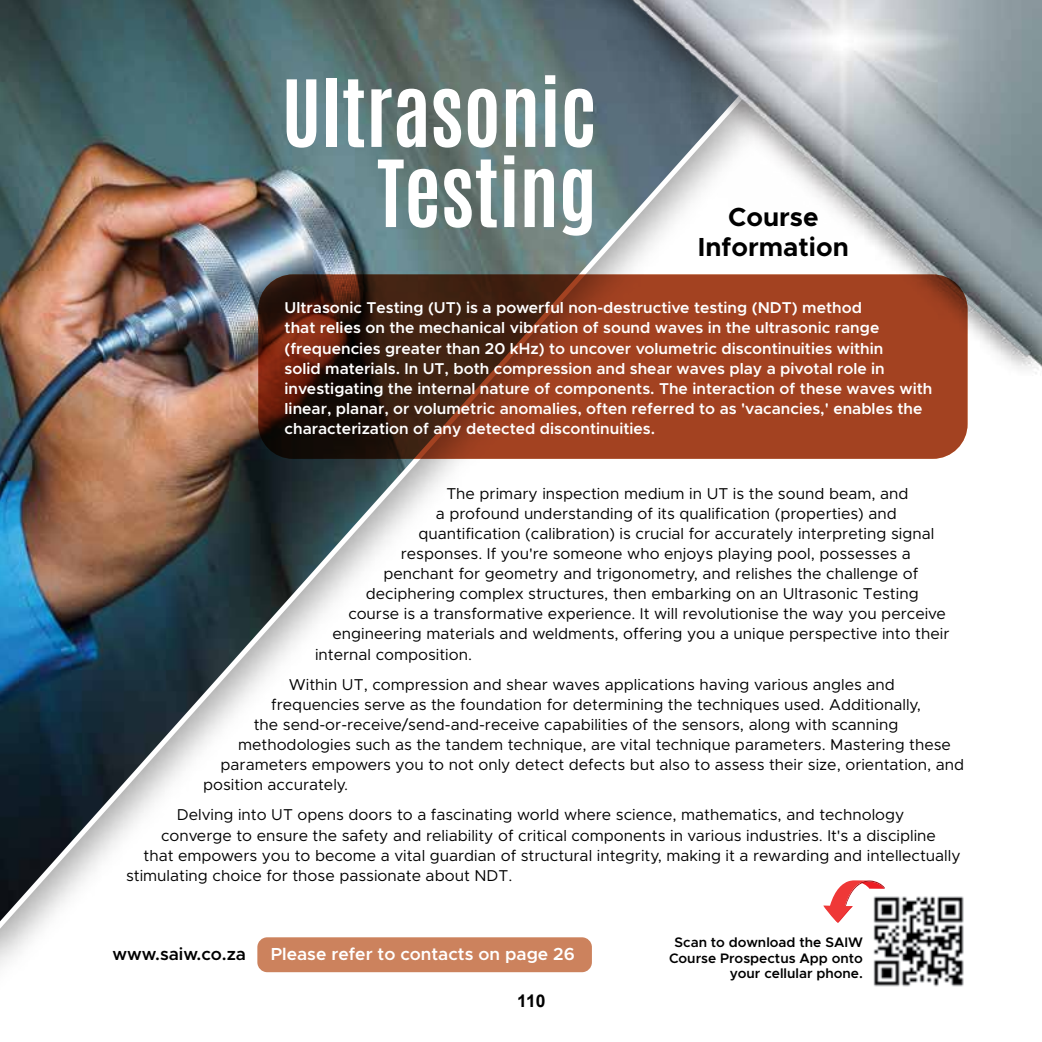
<style>
.page{position:relative;width:1042px;height:1042px;background:#fff}
.page>*{position:absolute;margin:0;border:0;box-sizing:border-box;transform-origin:0 0}
.t1{font:700 78.58px/80.1px "Antonio";color:#fff;text-align:right}
.t2{font:700 26.25px/29.8px "Metropolis";color:#000;text-align:center}
.t3{font:600 17.5px "Metropolis";color:#fff}
.t4{font:600 17.5px "Metropolis";color:#000}
.t5{font:700 17.5px "Arial";color:#000}
.t6{font:15.75px "Metropolis";color:#000}
.t7{font:600 15.75px/20.1px "Metropolis";color:#fff}
.t8{font:600 13.83px/15.8px "Metropolis";color:#000;text-align:right}
</style>
<div class="page">
<img style="left:0;top:0;width:839px;height:973px">
<img style="left:539px;top:0;width:503px;height:463px">
<img style="left:873px;top:896px;width:91px;height:91px">
<svg style="left:823px;top:880px;width:61px;height:42px"></svg>
<div style="left:257px;top:937px;width:335px;height:35px;background:#cc825d;border-radius:10px"></div>
<svg style="left:258px;top:274px;width:709px;height:185px;background:#7e341a"></svg>
<h1 class="t1" style="left:282px;top:74px;width:316px">Ultrasonic<br>Testing</h1>
<h2 class="t2" style="left:698px;top:202px;width:152px">Course<br>Information</h2>
<p class="t7" style="left:285px;top:298px;width:649px">Ultrasonic Testing (UT) is a powerful non-destructive testing (NDT) method<br>that relies on the mechanical vibration of sound waves in the ultrasonic range (frequencies greater than 20 kHz) to uncover volumetric discontinuities within<br>solid materials. In UT, both compression and shear waves play a pivotal role in investigating the internal nature of components. The interaction of these waves with linear, planar, or volumetric anomalies, often referred to as 'vacancies,' enables the characterization of any detected discontinuities.</p>
<p class="t6" style="left:446px;top:483px;width:464px">The primary inspection medium in UT is the sound beam, and</p>
<p class="t6" style="left:436px;top:503px;width:462px">a profound understanding of its qualification (properties) and</p>
<p class="t6" style="left:418px;top:523px;width:517px">quantification (calibration) is crucial for accurately interpreting signal</p>
<p class="t6" style="left:401px;top:544px;width:511px">responses. If you're someone who enjoys playing pool, possesses a</p>
<p class="t6" style="left:383px;top:564px;width:536px">penchant for geometry and trigonometry, and relishes the challenge of</p>
<p class="t6" style="left:366px;top:584px;width:554px">deciphering complex structures, then embarking on an Ultrasonic Testing</p>
<p class="t6" style="left:348px;top:604px;width:599px">course is a transformative experience. It will revolutionise the way you perceive</p>
<p class="t6" style="left:333px;top:624px;width:618px">engineering materials and weldments, offering you a unique perspective into their</p>
<p class="t6" style="left:315px;top:644px;width:158px">internal composition.</p>
<p class="t6" style="left:289px;top:674px;width:607px">Within UT, compression and shear waves applications having various angles and</p>
<p class="t6" style="left:271px;top:694px;width:651px">frequencies serve as the foundation for determining the techniques used. Additionally,</p>
<p class="t6" style="left:254px;top:715px;width:646px">the send-or-receive/send-and-receive capabilities of the sensors, along with scanning</p>
<p class="t6" style="left:238px;top:735px;width:714px">methodologies such as the tandem technique, are vital technique parameters. Mastering these</p>
<p class="t6" style="left:221px;top:755px;width:745px">parameters empowers you to not only detect defects but also to assess their size, orientation, and</p>
<p class="t6" style="left:203px;top:775px;width:147px">position accurately.</p>
<p class="t6" style="left:177px;top:805px;width:729px">Delving into UT opens doors to a fascinating world where science, mathematics, and technology</p>
<p class="t6" style="left:161px;top:825px;width:776px">converge to ensure the safety and reliability of critical components in various industries. It's a discipline</p>
<p class="t6" style="left:144px;top:845px;width:818px">that empowers you to become a vital guardian of structural integrity, making it a rewarding and intellectually</p>
<p class="t6" style="left:126px;top:865px;width:388px">stimulating choice for those passionate about NDT.</p>
<p class="t4" style="left:113px;top:943px;width:135px">www.saiw.co.za</p>
<p class="t3" style="left:271px;top:943px;width:306px">Please refer to contacts on page 26</p>
<p class="t5" style="left:517px;top:989px;width:30px">110</p>
<p class="t8" style="left:669px;top:934px;width:195px">Scan to download the SAIW<br>Course Prospectus App onto your cellular phone.</p>
</div>
